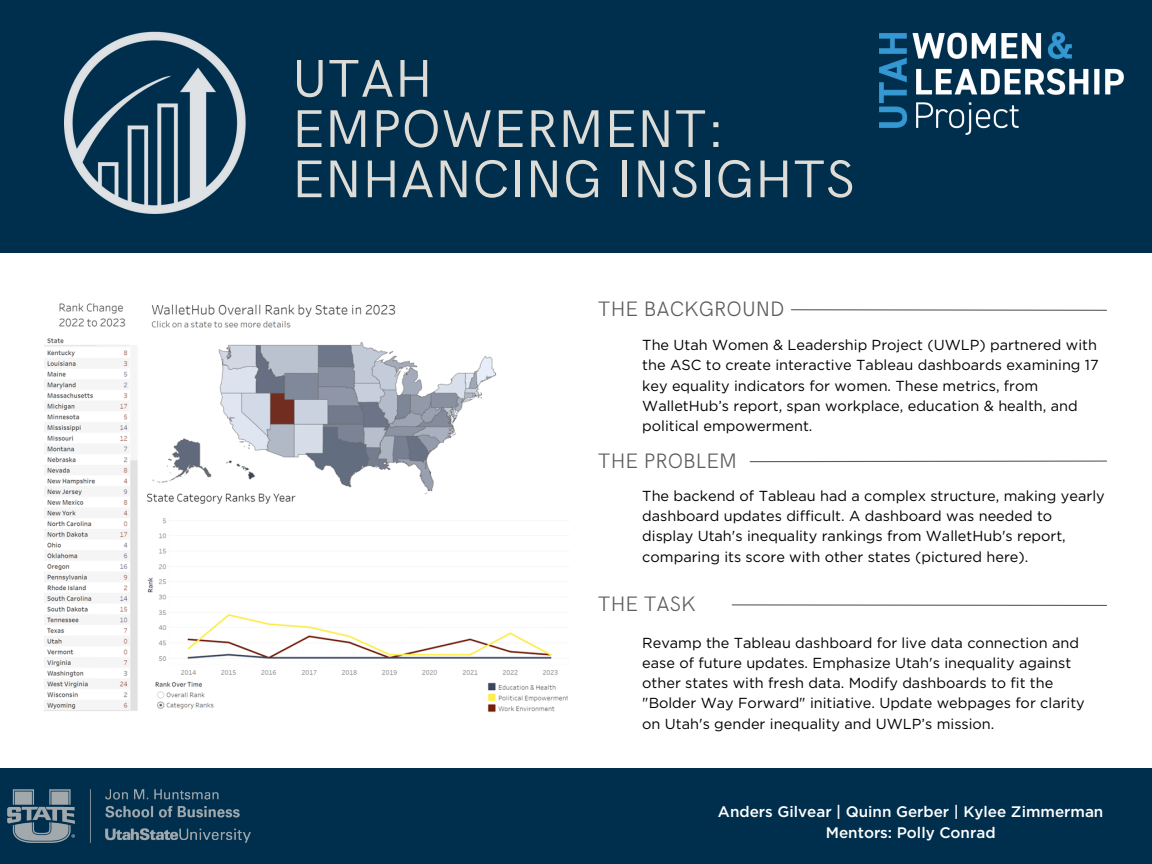
<style>
.page{position:relative;width:1152px;height:864px;background:#fff}
.page>*{position:absolute;margin:0;border:0;box-sizing:border-box;transform-origin:0 0}
.t1{font:53.2px/50.2px "HK Grotesk";letter-spacing:.01em;color:#dddcd6}
.t2{font:300 20.95px "HK Grotesk";color:#5d5d5d}
.t3{font:500 15.25px "Gotham";color:#fff}
.t4{font:14.5px/20.2px "Gotham";color:#000}
</style>
<div class="page">
<div style="left:0;top:0;width:1152px;height:253px;background:#002e4d"></div>
<svg style="left:791px;top:309px;width:316px;height:2px"></svg>
<svg style="left:749px;top:460px;width:358px;height:3px"></svg>
<svg style="left:731px;top:604px;width:376px;height:2px"></svg>
<div style="left:0;top:768px;width:1152px;height:96px;background:#002e4d"></div>
<img style="left:7px;top:790px;width:243px;height:52px">
<img style="left:65px;top:32px;width:181px;height:182px">
<img style="left:879px;top:32px;width:244px;height:102px">
<img style="left:44px;top:303px;width:524px;height:409px">
<p class="t1" style="left:292px;top:56px;width:564px">UTAH<br>EMPOWERMENT:<br>ENHANCING INSIGHTS</p>
<p class="t2" style="left:598px;top:297px;width:188px">THE BACKGROUND</p>
<p class="t4" style="left:642px;top:336px;width:458px">The Utah Women &amp; Leadership Project (UWLP) partnered with the ASC to create interactive Tableau dashboards examining 17 key equality indicators for women. These metrics, from WalletHub’s report, span workplace, education &amp; health, and political empowerment.</p>
<p class="t2" style="left:598px;top:449px;width:141px">THE PROBLEM</p>
<p class="t4" style="left:642px;top:486px;width:464px">The backend of Tableau had a complex structure, making yearly dashboard updates difficult. A dashboard was needed to display Utah's inequality rankings from WalletHub's report, comparing its score with other states (pictured here).</p>
<p class="t2" style="left:598px;top:592px;width:99px">THE TASK</p>
<p class="t4" style="left:642px;top:633px;width:444px">Revamp the Tableau dashboard for live data connection and ease of future updates. Emphasize Utah's inequality against other states with fresh data. Modify dashboards to fit the "Bolder Way Forward" initiative. Update webpages for clarity on Utah's gender inequality and UWLP’s mission.</p>
<p class="t3" style="left:718px;top:805px;width:387px">Anders Gilvear | Quinn Gerber | Kylee Zimmerman</p>
<p class="t3" style="left:826px;top:826px;width:171px">Mentors: Polly Conrad</p>
</div>
